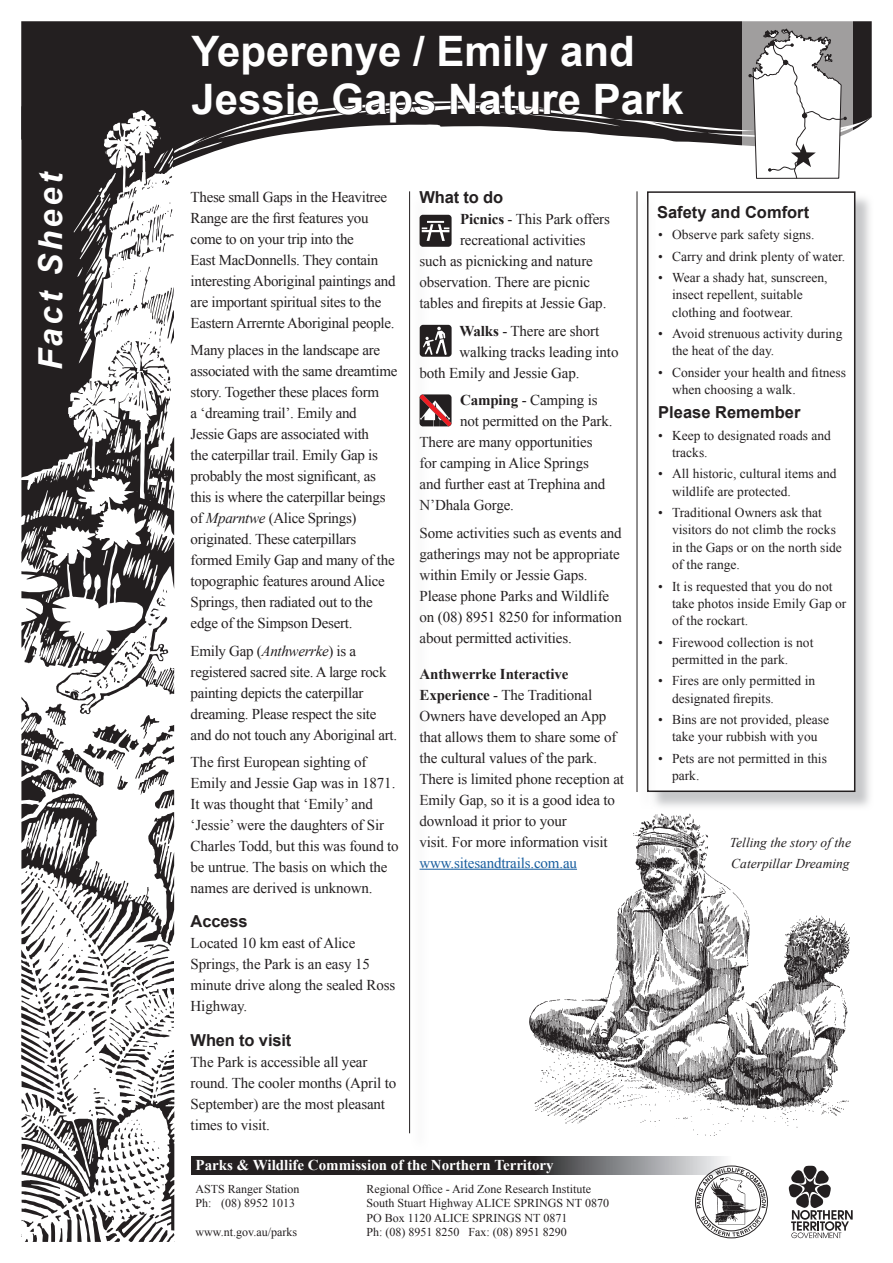
<style>
.page{position:relative;width:893px;height:1263px;background:#fff}
.page>*{position:absolute;margin:0;border:0;box-sizing:border-box;transform-origin:0 0}
._01_TITLE{font:700 42px "Arial";color:#fff}
._02_RUNNING_HEAD{font:italic 700 33px "Arial";letter-spacing:.1em;color:#fff}
._03_BODY_TEXT{font:700 16.5px "Arial";letter-spacing:-.01em;color:#231f20}
._05_SIDEBAR_SUBHEAD{font:700 16.5px "Arial";color:#231f20}
._06_SIDEBAR_BODY_TEX{font:700 16.5px "Arial";color:#231f20}
._03_BODY_TEXT-2{font:15px/21px "Times New Roman";letter-spacing:-.01em;color:#231f20}
._07_ADDRESS_HEADLINE{font:700 15px "Times New Roman";color:#fff}
._06_SIDEBAR_BODY_TEX-2{font:13.5px/17.2px "Times New Roman";color:#231f20}
.park_name_-_small{font:italic 13.5px "Times New Roman";color:#231f20}
._08_ADDRESS{font:12px "Times New Roman";color:#231f20}
.s1{font-style:italic}
.s2{font-weight:700}
.s3{color:#175d9e}
</style>
<div class="page">
<div style="left:21px;top:21px;width:851px;height:85px;background:#231f20"></div>
<svg style="left:179px;top:102px;width:693px;height:102px"></svg>
<svg style="left:742px;top:21px;width:111px;height:170px"></svg>
<svg style="left:191px;top:1157px;width:622px;height:18px;background:#595758"></svg>
<hr style="left:420px;top:869px;width:157px;height:1px;background:#175d9e">
<svg style="left:656px;top:194px;width:216px;height:613px"></svg>
<div style="left:648px;top:192px;width:207px;height:599px;background:#fff"></div>
<div style="left:647px;top:191px;width:208px;height:601px;border:2px solid #231f20"></div>
<div style="left:411px;top:195px;width:18px;height:955px;background:#fcfcfc"></div>
<hr style="left:409px;top:191px;width:1px;height:942px;background:#231f20">
<svg style="left:639px;top:195px;width:17px;height:608px"></svg>
<hr style="left:637px;top:191px;width:1px;height:601px;background:#231f20">
<div style="left:695px;top:1166px;width:73px;height:72px;border:1px solid #231f20;border-radius:50%"></div>
<svg style="left:697px;top:1168px;width:69px;height:68px"></svg>
<svg style="left:21px;top:106px;width:153px;height:1136px"></svg>
<svg style="left:69px;top:101px;width:110px;height:97px"></svg>
<svg style="left:748px;top:28px;width:99px;height:151px"></svg>
<svg style="left:420px;top:325px;width:32px;height:32px"></svg>
<svg style="left:191px;top:82px;width:495px;height:63px"></svg>
<img style="left:523px;top:813px;width:327px;height:323px">
<svg style="left:420px;top:215px;width:32px;height:32px"></svg>
<svg style="left:420px;top:394px;width:32px;height:32px"></svg>
<svg style="left:789px;top:1166px;width:64px;height:72px"></svg>
<p class="_02_RUNNING_HEAD" style="left:29px;top:370px;width:200px;rotate:-90deg">Fact Sheet</p>
<p class="_01_TITLE" style="left:191px;top:23px;width:445px">Yeperenye / Emily and</p>
<p class="_01_TITLE" style="left:191px;top:71px;width:494px">Jessie Gaps Nature Park</p>
<p class="_03_BODY_TEXT-2" style="left:191px;top:186px;width:206px">These small Gaps in the Heavitree Range are the first features you come to on your trip into the<br>East MacDonnells. They contain interesting Aboriginal paintings and are important spiritual sites to the Eastern Arrernte Aboriginal people.</p>
<p class="_03_BODY_TEXT-2" style="left:191px;top:339px;width:208px">Many places in the landscape are associated with the same dreamtime story. Together these places form<br>a ‘dreaming trail’. Emily and<br>Jessie Gaps are associated with<br>the caterpillar trail. Emily Gap is probably the most significant, as this is where the caterpillar beings of <span class="s1">Mparntwe</span> (Alice Springs) originated. These caterpillars formed Emily Gap and many of the topographic features around Alice<br>Springs, then radiated out to the edge of the Simpson Desert.</p>
<p class="_03_BODY_TEXT-2" style="left:191px;top:640px;width:208px">Emily Gap (<span class="s1">Anthwerrke</span>) is a registered sacred site. A large rock painting depicts the caterpillar dreaming. Please respect the site and do not touch any Aboriginal art.</p>
<p class="_03_BODY_TEXT-2" style="left:191px;top:751px;width:210px">The first European sighting of<br>Emily and Jessie Gap was in 1871.<br>It was thought that ‘Emily’ and ‘Jessie’ were the daughters of Sir<br>Charles Todd, but this was found to be untrue. The basis on which the names are derived is unknown.</p>
<p class="_03_BODY_TEXT" style="left:191px;top:910px;width:58px">Access</p>
<p class="_03_BODY_TEXT-2" style="left:191px;top:932px;width:206px">Located 10 km east of Alice<br>Springs, the Park is an easy 15 minute drive along the sealed Ross<br>Highway.</p>
<p class="_03_BODY_TEXT" style="left:191px;top:1029px;width:102px">When to visit</p>
<p class="_03_BODY_TEXT-2" style="left:191px;top:1051px;width:207px">The Park is accessible all year round. The cooler months (April to<br>September) are the most pleasant times to visit.</p>
<p class="_03_BODY_TEXT" style="left:420px;top:187px;width:85px">What to do</p>
<p class="_03_BODY_TEXT-2" style="left:460px;top:209px;width:151px"><span class="s2">Picnics</span> - This Park offers</p>
<p class="_03_BODY_TEXT-2" style="left:460px;top:230px;width:127px">recreational activities</p>
<p class="_03_BODY_TEXT-2" style="left:420px;top:251px;width:175px">such as picnicking and nature</p>
<p class="_03_BODY_TEXT-2" style="left:420px;top:272px;width:172px">observation. There are picnic</p>
<p class="_03_BODY_TEXT-2" style="left:420px;top:293px;width:188px">tables and firepits at Jessie Gap.</p>
<p class="_03_BODY_TEXT-2" style="left:459px;top:320px;width:141px"><span class="s2">Walks</span> - There are short</p>
<p class="_03_BODY_TEXT-2" style="left:459px;top:341px;width:160px">walking tracks leading into</p>
<p class="_03_BODY_TEXT-2" style="left:420px;top:362px;width:161px">both Emily and Jessie Gap.</p>
<p class="_03_BODY_TEXT-2" style="left:460px;top:389px;width:139px"><span class="s2">Camping</span> - Camping is</p>
<p class="_03_BODY_TEXT-2" style="left:460px;top:410px;width:154px">not permitted on the Park.</p>
<p class="_03_BODY_TEXT-2" style="left:420px;top:431px;width:174px">There are many opportunities</p>
<p class="_03_BODY_TEXT-2" style="left:420px;top:452px;width:171px">for camping in Alice Springs</p>
<p class="_03_BODY_TEXT-2" style="left:420px;top:473px;width:187px">and further east at Trephina and</p>
<p class="_03_BODY_TEXT-2" style="left:420px;top:494px;width:96px">N’Dhala Gorge.</p>
<p class="_03_BODY_TEXT-2" style="left:420px;top:522px;width:204px">Some activities such as events and gatherings may not be appropriate within Emily or Jessie Gaps.<br>Please phone Parks and Wildlife on (08) 8951 8250 for information about permitted activities.</p>
<p class="_03_BODY_TEXT-2" style="left:420px;top:663px;width:206px"><span class="s2">Anthwerrke Interactive<br>Experience</span> - The Traditional<br>Owners have developed an App that allows them to share some of the cultural values of the park.<br>There is limited phone reception at<br>Emily Gap, so it is a good idea to download it prior to your<br>visit. For more information visit <span class="s3">www.sitesandtrails.com.au</span></p>
<p class="_07_ADDRESS_HEADLINE" style="left:196px;top:1154px;width:360px">Parks &amp; Wildlife Commission of the Northern Territory</p>
<p class="_08_ADDRESS" style="left:196px;top:1181px;width:106px">ASTS Ranger Station</p>
<p class="_08_ADDRESS" style="left:367px;top:1181px;width:226px">Regional Office - Arid Zone Research Institute</p>
<p class="_08_ADDRESS" style="left:196px;top:1195px;width:101px">Ph: (08) 8952 1013</p>
<p class="_08_ADDRESS" style="left:367px;top:1195px;width:244px">South Stuart Highway ALICE SPRINGS NT 0870</p>
<p class="_08_ADDRESS" style="left:367px;top:1210px;width:202px">PO Box 1120 ALICE SPRINGS NT 0871</p>
<p class="_08_ADDRESS" style="left:196px;top:1224px;width:103px">www.nt.gov.au/parks</p>
<p class="_08_ADDRESS" style="left:367px;top:1224px;width:202px">Ph: (08) 8951 8250 Fax: (08) 8951 8290</p>
<p class="_05_SIDEBAR_SUBHEAD" style="left:657px;top:201px;width:154px">Safety and Comfort</p>
<p class="_06_SIDEBAR_BODY_TEX-2" style="left:658px;top:226px;width:158px">• Observe park safety signs.</p>
<p class="_06_SIDEBAR_BODY_TEX-2" style="left:658px;top:247px;width:188px">• Carry and drink plenty of water.</p>
<p class="_06_SIDEBAR_BODY_TEX-2" style="left:672px;top:269px;width:157px;text-indent:-14px">• Wear a shady hat, sunscreen, insect repellent, suitable clothing and footwear.</p>
<p class="_06_SIDEBAR_BODY_TEX-2" style="left:672px;top:325px;width:172px;text-indent:-14px">• Avoid strenuous activity during the heat of the day.</p>
<p class="_06_SIDEBAR_BODY_TEX-2" style="left:672px;top:364px;width:175px;text-indent:-14px">• Consider your health and fitness when choosing a walk.</p>
<p class="_06_SIDEBAR_BODY_TEX" style="left:658px;top:401px;width:144px">Please Remember</p>
<p class="_06_SIDEBAR_BODY_TEX-2" style="left:672px;top:426px;width:160px;text-indent:-14px">• Keep to designated roads and tracks.</p>
<p class="_06_SIDEBAR_BODY_TEX-2" style="left:672px;top:465px;width:166px;text-indent:-14px">• All historic, cultural items and wildlife are protected.</p>
<p class="_06_SIDEBAR_BODY_TEX-2" style="left:672px;top:504px;width:171px;text-indent:-14px">• Traditional Owners ask that visitors do not climb the rocks in the Gaps or on the north side of the range.</p>
<p class="_06_SIDEBAR_BODY_TEX-2" style="left:672px;top:577px;width:176px;text-indent:-14px">• It is requested that you do not take photos inside Emily Gap or of the rockart.</p>
<p class="_06_SIDEBAR_BODY_TEX-2" style="left:672px;top:633px;width:143px;text-indent:-14px">• Firewood collection is not permitted in the park.</p>
<p class="_06_SIDEBAR_BODY_TEX-2" style="left:672px;top:672px;width:145px;text-indent:-14px">• Fires are only permitted in designated firepits.</p>
<p class="_06_SIDEBAR_BODY_TEX-2" style="left:658px;top:711px;width:172px;text-align:center">• Bins are not provided, please take your rubbish with you</p>
<p class="_06_SIDEBAR_BODY_TEX-2" style="left:672px;top:749px;width:156px;text-indent:-14px">• Pets are not permitted in this park.</p>
<p class="park_name_-_small" style="left:730px;top:833px;width:123px">Telling the story of the</p>
<p class="park_name_-_small" style="left:731px;top:854px;width:120px">Caterpillar Dreaming</p>
</div>
